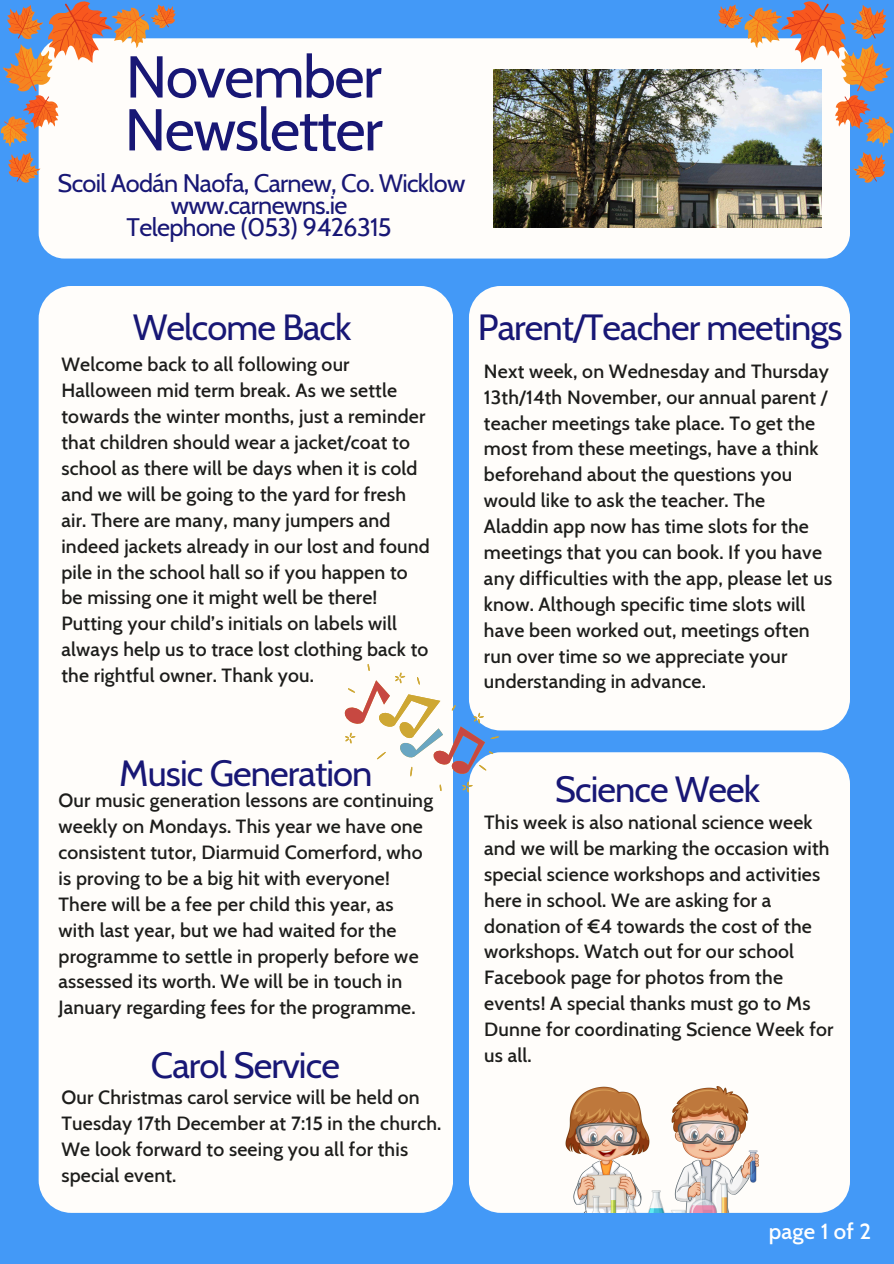
<style>
.page{position:relative;width:894px;height:1264px;background:#fff}
.page>*{position:absolute;margin:0;border:0;box-sizing:border-box;transform-origin:0 0}
.t1{font:58.95px/52.8px "Cabin";letter-spacing:-.025em;color:#181775}
.t2{font:36.3px "Cabin";letter-spacing:-.025em;color:#181775}
.t3{font:25.35px/22px "Cabin";letter-spacing:-.025em;color:#181775;text-align:center}
.t4{font:500 22.2px "Cabin";letter-spacing:.01em;color:#fff}
.t5{font:500 19.5px/25.8px "Cabin";letter-spacing:.01em;color:#1d1d1b}
</style>
<div class="page">
<div style="left:0;top:0;width:893px;height:1263px;background:#4399f7"></div>
<div style="left:39px;top:38px;width:810px;height:220px;background:#fffdfa;border-radius:26px"></div>
<div style="left:469px;top:286px;width:380px;height:444px;background:#fffdfa;border-radius:32px"></div>
<div style="left:39px;top:286px;width:414px;height:926px;background:#fffdfa;border-radius:33px"></div>
<div style="left:469px;top:752px;width:380px;height:460px;background:#fffdfa;border-radius:32px"></div>
<img style="left:493px;top:69px;width:327px;height:159px">
<img style="left:565px;top:1086px;width:193px;height:126px">
<svg style="left:344px;top:664px;width:164px;height:129px"></svg>
<svg style="left:0;top:1px;width:176px;height:182px"></svg>
<svg style="left:717px;top:1px;width:176px;height:182px"></svg>
<h1 class="t1" style="left:125px;top:50px;width:259px">November<br>Newsletter</h1>
<p class="t3" style="left:57px;top:172px;width:409px">Scoil Aodán Naofa, Carnew, Co. Wicklow www.carnewns.ie<br>Telephone (053) 9426315</p>
<h2 class="t2" style="left:133px;top:305px;width:220px">Welcome Back</h2>
<p class="t5" style="left:61px;top:351px;width:370px">Welcome back to all following our Halloween mid term break. As we settle towards the winter months, just a reminder that children should wear a jacket/coat to school as there will be days when it is cold and we will be going to the yard for fresh air. There are many, many jumpers and indeed jackets already in our lost and found pile in the school hall so if you happen to be missing one it might well be there!<br>Putting your child’s initials on labels will always help us to trace lost clothing back to the rightful owner. Thank you.</p>
<p class="t2" style="left:119px;top:750px;width:255px">Music Generation</p>
<h2 class="t5" style="left:58px;top:787px;width:376px">Our music generation lessons are continuing weekly on Mondays. This year we have one consistent tutor, Diarmuid Comerford, who is proving to be a big hit with everyone!<br>There will be a fee per child this year, as with last year, but we had waited for the programme to settle in properly before we assessed its worth. We will be in touch in January regarding fees for the programme.</h2>
<p class="t2" style="left:151px;top:1042px;width:190px">Carol Service</p>
<h3 class="t5" style="left:61px;top:1084px;width:381px">Our Christmas carol service will be held on Tuesday 17th December at 7:15 in the church.<br>We look forward to seeing you all for this special event.</h3>
<h2 class="t2" style="left:478px;top:305px;width:366px">Parent/Teacher meetings</h2>
<p class="t5" style="left:484px;top:358px;width:349px">Next week, on Wednesday and Thursday 13th/14th November, our annual parent / teacher meetings take place. To get the most from these meetings, have a think beforehand about the questions you would like to ask the teacher. The Aladdin app now has time slots for the meetings that you can book. If you have any difficulties with the app, please let us know. Although specific time slots will have been worked out, meetings often run over time so we appreciate your understanding in advance.</p>
<p class="t2" style="left:554px;top:766px;width:207px">Science Week</p>
<h2 class="t5" style="left:484px;top:809px;width:350px">This week is also national science week and we will be marking the occasion with special science workshops and activities here in school. We are asking for a donation of €4 towards the cost of the workshops. Watch out for our school Facebook page for photos from the events! A special thanks must go to Ms Dunne for coordinating Science Week for us all.</h2>
<h2 class="t4" style="left:768px;top:1217px;width:104px">page 1 of 2</h2>
</div>
